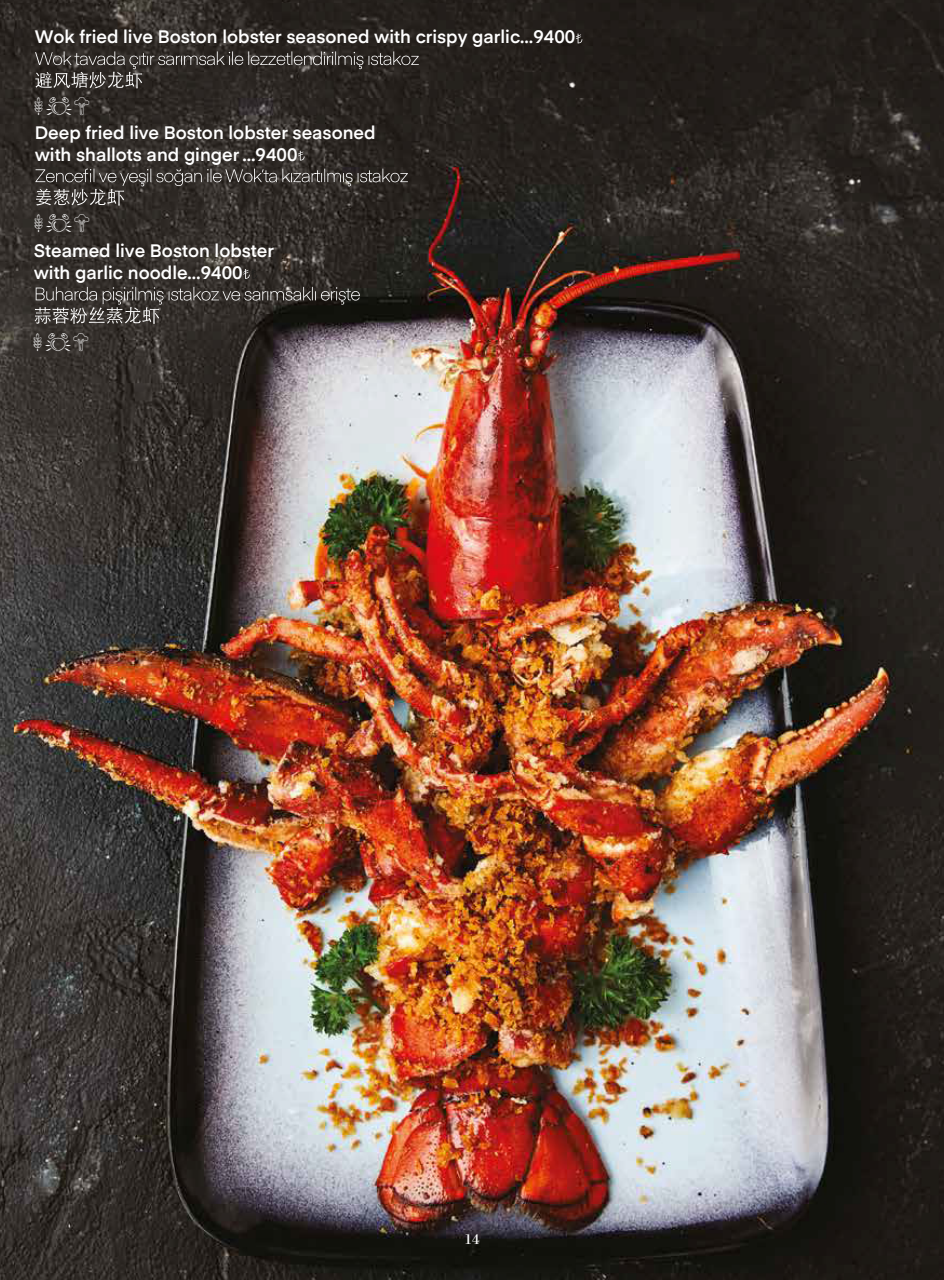
<style>
.page{position:relative;width:944px;height:1280px;background:#fff}
.page>*{position:absolute;margin:0;border:0;box-sizing:border-box;transform-origin:0 0}
.t1{font:600 18px/21.6px "Eina 01";color:#fff}
.t2{font:18px "Shangri La Allengen Set";letter-spacing:.19em;color:#fff}
.t3{font:15px "Bodoni Tr";color:#fff}
</style>
<div class="page">
<img style="left:0;top:0;width:944px;height:1280px">
<svg style="left:576px;top:34px;width:6px;height:9px"></svg>
<svg style="left:35px;top:51px;width:384px;height:37px;background:#423e3a"></svg>
<svg style="left:298px;top:151px;width:7px;height:10px"></svg>
<svg style="left:35px;top:169px;width:373px;height:37px;background:#44403c"></svg>
<svg style="left:243px;top:269px;width:14px;height:10px"></svg>
<svg style="left:35px;top:287px;width:325px;height:37px;background:#44413d"></svg>
<p class="t1" style="left:35px;top:25px;width:542px">Wok fried live Boston lobster seasoned with crispy garlic…9400</p>
<p class="t2" style="left:35px;top:97px;width:56px">gk2</p>
<p class="t1" style="left:35px;top:121px;width:342px">Deep fried live Boston lobster seasoned with shallots and ginger ...9400</p>
<p class="t2" style="left:35px;top:215px;width:56px">gk2</p>
<p class="t1" style="left:34px;top:239px;width:242px">Steamed live Boston lobster with garlic noodle…9400</p>
<p class="t2" style="left:34px;top:333px;width:56px">gk2</p>
<p class="t3" style="left:464px;top:1230px;width:17px">14</p>
</div>
